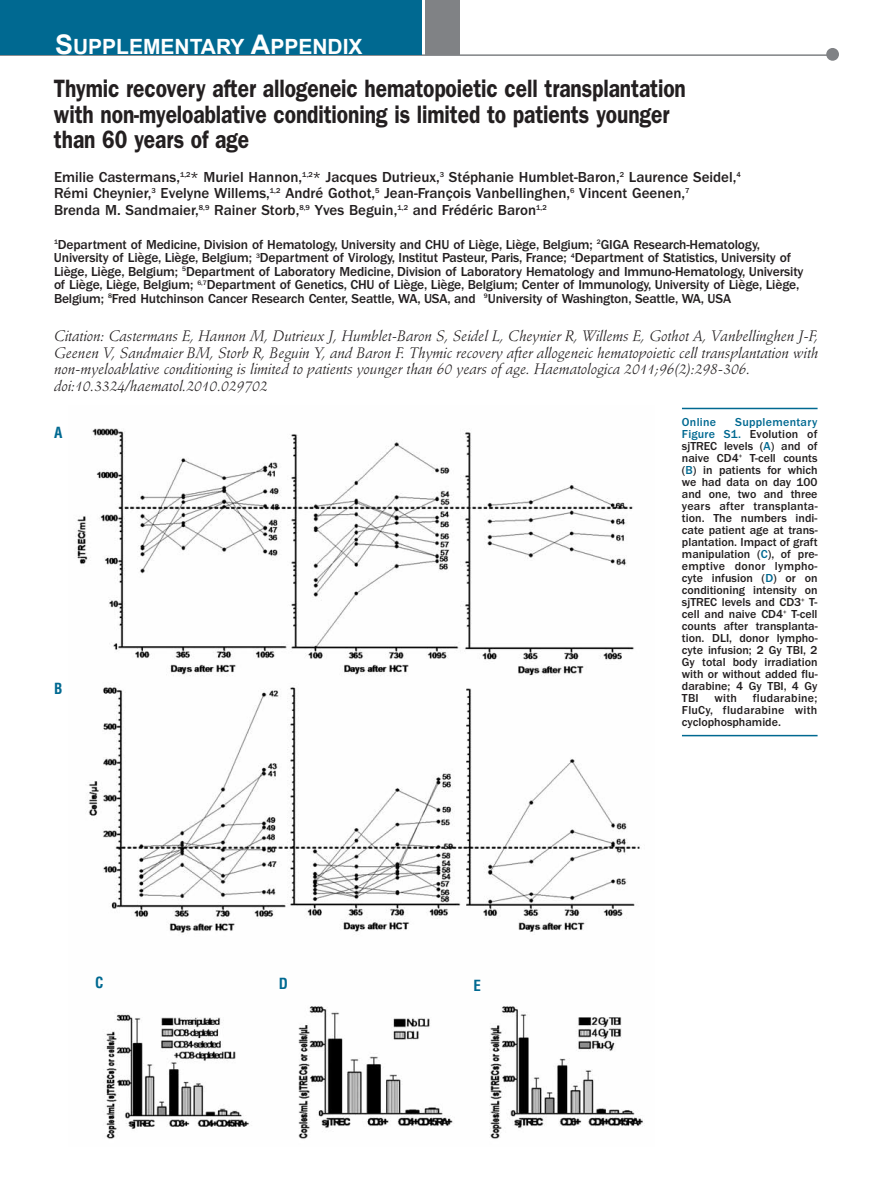
<style>
.page{position:relative;width:893px;height:1191px;background:#fff}
.page>*{position:absolute;margin:0;border:0;box-sizing:border-box;transform-origin:0 0}
.t1{font:600 25.2px/25.5px "Franklin Gothic";letter-spacing:-.005em;color:#231f20;scale:.83 1}
.t2{font:700 21px "Arial";color:#fff}
.t3{font:italic 15px/16.5px "Stempel Schneidler";letter-spacing:-.005em;color:#231f20}
.t4{font:500 15px/16.5px "Franklin Gothic";color:#231f20}
.t5{font:700 condensed 15px "Helvetica";color:#006991}
.t6{font:500 13.5px/13.5px "Franklin Gothic";letter-spacing:-.01em;color:#231f20}
.t7{font:500 12px/12px "Franklin Gothic";color:#231f20;text-align:justify}
.t8{font:500 12px "Franklin Gothic";letter-spacing:.025em;color:#006991}
.s1{font-size:27px}
.s2{color:#006991}
</style>
<div class="page">
<hr style="left:0;top:54px;width:837px;height:2px;background:#808285">
<div style="left:826px;top:48px;width:13px;height:13px;background:#808285;border-radius:50%"></div>
<div style="left:426px;top:0;width:34px;height:55px;background:#808285"></div>
<div style="left:0;top:0;width:422px;height:55px;background:#006991"></div>
<img style="left:75px;top:428px;width:568px;height:711px">
<hr style="left:682px;top:408px;width:136px;height:1px;background:#006991">
<hr style="left:682px;top:735px;width:136px;height:1px;background:#006991">
<h2 class="t2" style="left:55px;top:35px;width:309px"><span class="s1">S</span>UPPLEMENTARY <span class="s1">A</span>PPENDIX</h2>
<h1 class="t1" style="left:54px;top:78px;width:763px">Thymic recovery after allogeneic hematopoietic cell transplantation with non-myeloablative conditioning is limited to patients younger than 60 years of age</h1>
<p class="t4" style="left:54px;top:170px;width:688px">Emilie Castermans,<sup>1,2</sup>* Muriel Hannon,<sup>1,2</sup>* Jacques Dutrieux,<sup>3</sup> Stéphanie Humblet-Baron,<sup>2</sup> Laurence Seidel,<sup>4<br></sup>Rémi Cheynier,<sup>3</sup> Evelyne Willems,<sup>1,2</sup> André Gothot,<sup>5</sup> Jean-François Vanbellinghen,<sup>6</sup> Vincent Geenen,<sup>7<br></sup>Brenda M. Sandmaier,<sup>8,9</sup> Rainer Storb,<sup>8,9</sup> Yves Beguin,<sup>1,2</sup> and Frédéric Baron<sup>1,2</sup></p>
<p class="t6" style="left:54px;top:239px;width:751px"><sup>1</sup>Department of Medicine, Division of Hematology, University and CHU of Liège, Liège, Belgium; <sup>2</sup>GIGA Research-Hematology, University of Liège, Liège, Belgium; <sup>3</sup>Department of Virology, Institut Pasteur, Paris, France; <sup>4</sup>Department of Statistics, University of Liège, Liège, Belgium; <sup>5</sup>Department of Laboratory Medicine, Division of Laboratory Hematology and Immuno-Hematology, University of Liège, Liège, Belgium; <sup>6,7</sup>Department of Genetics, CHU of Liège, Liège, Belgium; Center of Immunology, University of Liège, Liège, Belgium; <sup>8</sup>Fred Hutchinson Cancer Research Center, Seattle, WA, USA, and <sup>9</sup>University of Washington, Seattle, WA, USA</p>
<p class="t3" style="left:54px;top:329px;width:766px">Citation: Castermans E, Hannon M, Dutrieux J, Humblet-Baron S, Seidel L, Cheynier R, Willems E, Gothot A, Vanbellinghen J-F, Geenen V, Sandmaier BM, Storb R, Beguin Y, and Baron F. Thymic recovery after allogeneic hematopoietic cell transplantation with non-myeloablative conditioning is limited to patients younger than 60 years of age. Haematologica 2011;96(2):298-306. doi:10.3324/haematol.2010.029702</p>
<p class="t5" style="left:54px;top:424px;width:10px">A</p>
<p class="t5" style="left:54px;top:680px;width:10px">B</p>
<p class="t5" style="left:95px;top:974px;width:10px">C</p>
<p class="t5" style="left:279px;top:975px;width:11px">D</p>
<p class="t5" style="left:474px;top:976px;width:9px">E</p>
<p class="t7" style="left:682px;top:417px;width:137px;text-indent:53px"><span class="s2">Supplementary Figure S1.</span> Evolution of sjTREC levels (<span class="s2">A</span>) and of naive CD4<sup>+</sup> T-cell counts (<span class="s2">B</span>) in patients for which we had data on day 100 and one, two and three years after transplanta&shy;tion. The numbers indi&shy;cate patient age at trans&shy;plantation. Impact of graft manipulation (<span class="s2">C</span>), of pre&shy;emptive donor lympho&shy;cyte infusion (<span class="s2">D</span>) or on conditioning intensity on sjTREC levels and CD3<sup>+</sup> T&shy;cell and naive CD4<sup>+</sup> T-cell counts after transplanta&shy;tion. DLI, donor lympho&shy;cyte infusion; 2 Gy TBI, 2<br>Gy total body irradiation with or without added flu&shy;darabine; 4 Gy TBI, 4 Gy TBI</p>
<p class="t8" style="left:682px;top:418px;width:36px">Online</p>
<p class="t7" style="left:682px;top:693px;width:137px;text-indent:71px">fludarabine; FluCy, fludarabine with cyclophosphamide.</p>
<p class="t7" style="left:714px;top:693px;width:24px">with</p>
</div>
